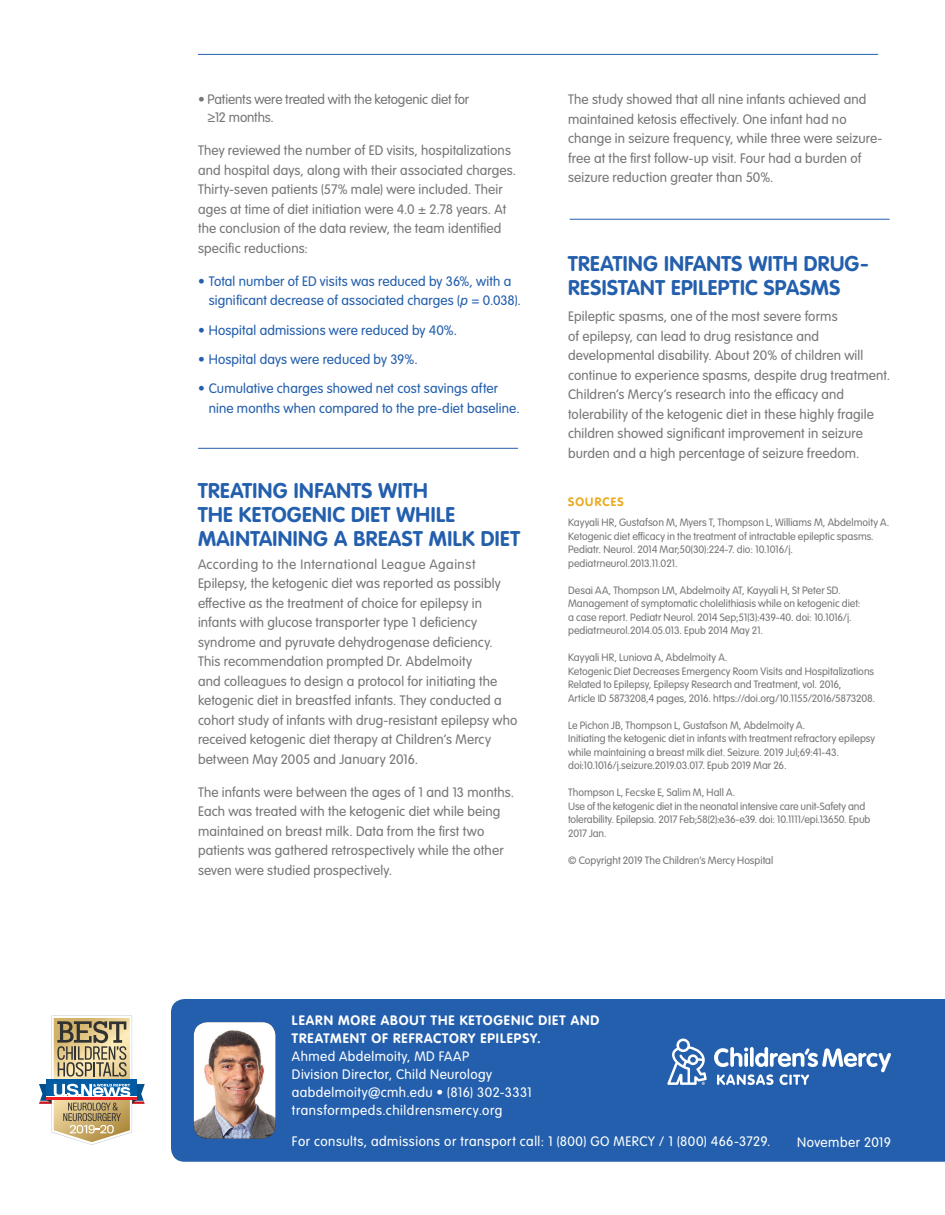
<style>
.page{position:relative;width:945px;height:1215px;background:#fff}
.page>*{position:absolute;margin:0;border:0;box-sizing:border-box;transform-origin:0 0}
.t1{font:700 21px/24px "VAG Rounded Next";letter-spacing:.02em;color:#235fad}
.t2{font:13.5px/19.5px "VAG Rounded Next";letter-spacing:.01em;color:#77777a}
.t3{font:13.5px/18px "VAG Rounded Next";letter-spacing:.035em;color:#fff}
.t4{font:13.5px/19.5px "VAG Rounded Next";letter-spacing:.01em;color:#235fad}
.t5{font:13.5px/18px "VAG Rounded Next";letter-spacing:-.01em;color:#77777a}
.t6{font:700 12px "VAG Rounded Next";letter-spacing:.095em;color:#eaaa20}
.t7{font:10.5px/13.5px "VAG Rounded Next";color:#77777a}
.s1{font-style:italic}
.s2{font-weight:700}
</style>
<div class="page">
<hr style="left:198px;top:54px;width:680px;height:1px;background:#235fad">
<div style="left:171px;top:999px;width:774px;height:163px;background:#235fad"></div>
<img style="left:194px;top:1022px;width:81px;height:117px">
<svg style="left:667px;top:1039px;width:40px;height:46px"></svg>
<svg style="left:714px;top:1047px;width:177px;height:38px"></svg>
<svg style="left:39px;top:1016px;width:106px;height:129px"></svg>
<hr style="left:570px;top:219px;width:319px;height:1px;background:#235fad">
<hr style="left:198px;top:448px;width:320px;height:1px;background:#235fad">
<p class="t5" style="left:208px;top:91px;width:263px;text-indent:-10px">• Patients were treated with the ketogenic diet for ≥12 months.</p>
<p class="t2" style="left:198px;top:141px;width:320px">They reviewed the number of ED visits, hospitalizations and hospital days, along with their associated charges.<br>Thirty-seven patients (57% male) were included. Their ages at time of diet initiation were 4.0 ± 2.78 years. At the conclusion of the data review, the team identified specific reductions:</p>
<p class="t4" style="left:209px;top:272px;width:314px;text-indent:-11px">• Total number of ED visits was reduced by 36%, with a significant decrease of associated charges (<span class="s1">p</span> = 0.038).</p>
<p class="t4" style="left:198px;top:320px;width:261px">• Hospital admissions were reduced by 40%.</p>
<p class="t4" style="left:198px;top:350px;width:221px">• Hospital days were reduced by 39%.</p>
<p class="t4" style="left:209px;top:379px;width:312px;text-indent:-11px">• Cumulative charges showed net cost savings after nine months when compared to the pre-diet baseline.</p>
<p class="t1" style="left:198px;top:479px;width:324px">TREATING INFANTS WITH<br>THE KETOGENIC DIET WHILE<br>MAINTAINING A BREAST MILK DIET</p>
<p class="t2" style="left:198px;top:555px;width:321px">According to the International League Against Epilepsy, the ketogenic diet was reported as possibly effective as the treatment of choice for epilepsy in infants with glucose transporter type 1 deficiency syndrome and pyruvate dehydrogenase deficiency.<br>This recommendation prompted Dr. Abdelmoity<br>and colleagues to design a protocol for initiating the ketogenic diet in breastfed infants. They conducted a cohort study of infants with drug-resistant epilepsy who received ketogenic diet therapy at Children’s Mercy between May 2005 and January 2016.</p>
<p class="t2" style="left:198px;top:783px;width:318px">The infants were between the ages of 1 and 13 months.<br>Each was treated with the ketogenic diet while being maintained on breast milk. Data from the first two patients was gathered retrospectively while the other seven were studied prospectively.</p>
<p class="t2" style="left:568px;top:90px;width:316px">The study showed that all nine infants achieved and maintained ketosis effectively. One infant had no change in seizure frequency, while three were seizure&shy;free at the first follow-up visit. Four had a burden of seizure reduction greater than 50%.</p>
<p class="t1" style="left:568px;top:252px;width:302px">TREATING INFANTS WITH DRUG-<br>RESISTANT EPILEPTIC SPASMS</p>
<p class="t2" style="left:568px;top:307px;width:324px">Epileptic spasms, one of the most severe forms<br>of epilepsy, can lead to drug resistance and developmental disability. About 20% of children will continue to experience spasms, despite drug treatment.<br>Children’s Mercy’s research into the efficacy and tolerability of the ketogenic diet in these highly fragile children showed significant improvement in seizure burden and a high percentage of seizure freedom.</p>
<p class="t6" style="left:568px;top:494px;width:57px">SOURCES</p>
<p class="t7" style="left:568px;top:516px;width:323px">Kayyali HR, Gustafson M, Myers T, Thompson L, Williams M, Abdelmoity A.<br>Ketogenic diet efficacy in the treatment of intractable epileptic spasms.<br>Pediatr. Neurol. 2014 Mar;50(30):224-7. dio: 10.1016/j. pediatrneurol.2013.11.021.</p>
<p class="t7" style="left:568px;top:583px;width:294px">Desai AA, Thompson LM, Abdelmoity AT, Kayyali H, St Peter SD.<br>Management of symptomatic cholelithiasis while on ketogenic diet: a case report. Pediatr Neurol. 2014 Sep;51(3):439-40. doi: 10.1016/j. pediatrneurol.2014.05.013. Epub 2014 May 21.</p>
<p class="t7" style="left:568px;top:651px;width:309px">Kayyali HR, Luniova A, Abdelmoity A.<br>Ketogenic Diet Decreases Emergency Room Visits and Hospitalizations Related to Epilepsy, Epilepsy Research and Treatment, vol. 2016,<br>Article ID 5873208,4 pages, 2016. https://doi.org/10.1155/2016/5873208.</p>
<p class="t7" style="left:568px;top:718px;width:309px">Le Pichon JB, Thompson L, Gustafson M, Abdelmoity A.<br>Initiating the ketogenic diet in infants with treatment refractory epilepsy while maintaining a breast milk diet. Seizure. 2019 Jul;69:41-43. doi:10.1016/j.seizure.2019.03.017. Epub 2019 Mar 26.</p>
<p class="t7" style="left:568px;top:786px;width:304px">Thompson L, Fecske E, Salim M, Hall A.<br>Use of the ketogenic diet in the neonatal intensive care unit-Safety and tolerability. Epilepsia. 2017 Feb;58(2):e36-e39. doi: 10.1111/epi.13650. Epub 2017 Jan.</p>
<p class="t7" style="left:568px;top:853px;width:207px">© Copyright 2019 The Children’s Mercy Hospital</p>
<p class="t3" style="left:292px;top:1012px;width:309px"><span class="s2">LEARN MORE ABOUT THE KETOGENIC DIET AND TREATMENT OF REFRACTORY EPILEPSY.<br></span>Ahmed Abdelmoity, MD FAAP<br>Division Director, Child Neurology aabdelmoity@cmh.edu • (816) 302-3331 transformpeds.childrensmercy.org</p>
<p class="t3" style="left:292px;top:1133px;width:480px">For consults, admissions or transport call: 1 (800) GO MERCY / 1 (800) 466-3729.</p>
<p class="t3" style="left:797px;top:1133px;width:95px">November 2019</p>
</div>
